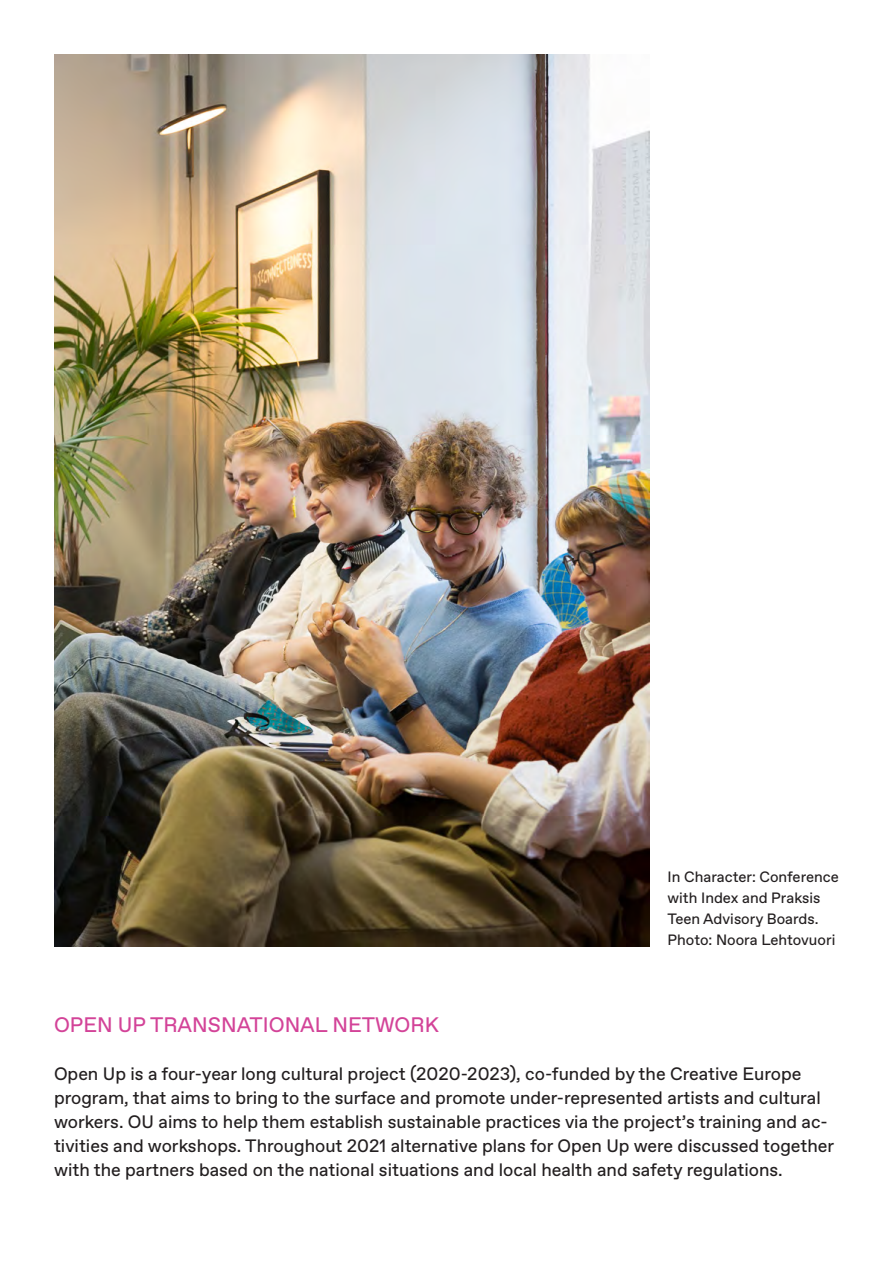
<style>
.page{position:relative;width:893px;height:1263px;background:#fff}
.page>*{position:absolute;margin:0;border:0;box-sizing:border-box;transform-origin:0 0}
.t1{font:21px "Favorit";color:#d34398}
.t2{font:18px/24px "Favorit";color:#231f20}
.t3{font:15px/21px "Favorit";color:#231f20}
</style>
<div class="page">
<img style="left:54px;top:54px;width:595px;height:892px">
<p class="t3" style="left:668px;top:866px;width:173px">In Character: Conference with Index and Praksis<br>Teen Advisory Boards.</p>
<p class="t3" style="left:668px;top:929px;width:169px">Photo: Noora Lehtovuori</p>
<p class="t1" style="left:54px;top:1011px;width:386px">OPEN UP TRANSNATIONAL NETWORK</p>
<p class="t2" style="left:54px;top:1061px;width:782px">Open Up is a four-year long cultural project (2020-2023), co-funded by the Creative Europe program, that aims to bring to the surface and promote under-represented artists and cultural workers. OU aims to help them establish sustainable practices via the project’s training and ac&shy;tivities and workshops. Throughout 2021 alternative plans for Open Up were discussed together with the partners based on the national situations and local health and safety regulations.</p>
</div>
